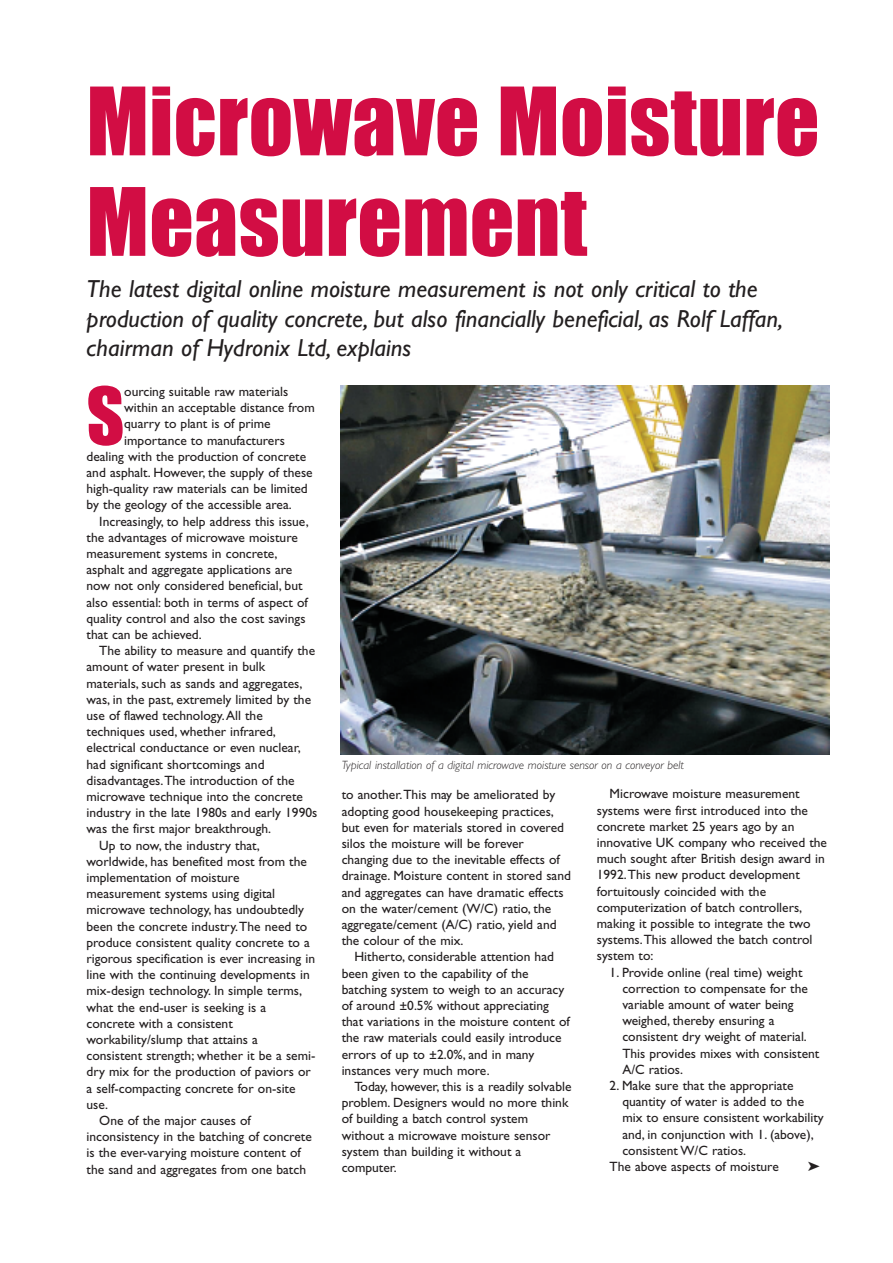
<style>
.page{position:relative;width:893px;height:1263px;background:#fff}
.page>*{position:absolute;margin:0;border:0;box-sizing:border-box;transform-origin:0 0}
.t1{font:87px/100.5px "Impact";letter-spacing:.005em;color:#d20d44}
.t2{font:73.05px "Impact";color:#d20d44}
.t3{font:italic 24.75px/29.7px "Gill Sans Std";color:#231f20}
.t4{font:13.5px/16.2px "Gill Sans Std";color:#231f20}
.t5{font:italic 300 12px "Gill Sans Std";color:#231f20}
</style>
<div class="page">
<img style="left:340px;top:385px;width:489px;height:370px">
<p class="t1" style="left:87px;top:75px;width:734px">Microwave Moisture<br>Measurement</p>
<p class="t3" style="left:87px;top:276px;width:698px">The latest digital online moisture measurement is not only critical to the production of quality concrete, but also financially beneficial, as Rolf Laffan, chairman of Hydronix Ltd, explains</p>
<p class="t2" style="left:87px;top:377px;width:39px">S</p>
<p class="t4" style="left:124px;top:385px;width:166px">ourcing suitable raw materials</p>
<p class="t4" style="left:124px;top:401px;width:192px">within an acceptable distance from</p>
<p class="t4" style="left:124px;top:417px;width:148px">quarry to plant is of prime</p>
<p class="t4" style="left:124px;top:433px;width:162px">importance to manufacturers</p>
<p class="t4" style="left:87px;top:449px;width:221px">dealing with the production of concrete</p>
<p class="t4" style="left:87px;top:466px;width:228px">and asphalt. However, the supply of these</p>
<p class="t4" style="left:87px;top:482px;width:223px">high-quality raw materials can be limited</p>
<p class="t4" style="left:87px;top:498px;width:207px">by the geology of the accessible area.</p>
<p class="t4" style="left:99px;top:514px;width:211px">Increasingly, to help address this issue,</p>
<p class="t4" style="left:87px;top:530px;width:213px">the advantages of microwave moisture</p>
<p class="t4" style="left:87px;top:547px;width:192px">measurement systems in concrete,</p>
<p class="t4" style="left:87px;top:563px;width:207px">asphalt and aggregate applications are</p>
<p class="t4" style="left:87px;top:579px;width:218px">now not only considered beneficial, but</p>
<p class="t4" style="left:87px;top:595px;width:223px">also essential: both in terms of aspect of</p>
<p class="t4" style="left:87px;top:611px;width:221px">quality control and also the cost savings</p>
<p class="t4" style="left:87px;top:628px;width:117px">that can be achieved.</p>
<p class="t4" style="left:99px;top:644px;width:217px">The ability to measure and quantify the</p>
<p class="t4" style="left:87px;top:660px;width:180px">amount of water present in bulk</p>
<p class="t4" style="left:87px;top:676px;width:217px">materials, such as sands and aggregates,</p>
<p class="t4" style="left:87px;top:692px;width:226px">was, in the past, extremely limited by the</p>
<p class="t4" style="left:87px;top:709px;width:178px">use of flawed technology.All the</p>
<p class="t4" style="left:87px;top:725px;width:191px">techniques used, whether infrared,</p>
<p class="t4" style="left:87px;top:741px;width:216px">electrical conductance or even nuclear,</p>
<p class="t4" style="left:87px;top:757px;width:180px">had significant shortcomings and</p>
<p class="t4" style="left:87px;top:773px;width:210px">disadvantages.The introduction of the</p>
<p class="t4" style="left:87px;top:790px;width:218px">microwave technique into the concrete</p>
<p class="t4" style="left:87px;top:806px;width:232px">industry in the late 1980s and early 1990s</p>
<p class="t4" style="left:87px;top:822px;width:186px">was the first major breakthrough.</p>
<p class="t4" style="left:99px;top:838px;width:162px">Up to now, the industry that,</p>
<p class="t4" style="left:87px;top:854px;width:222px">worldwide, has benefited most from the</p>
<p class="t4" style="left:87px;top:871px;width:154px">implementation of moisture</p>
<p class="t4" style="left:87px;top:887px;width:190px">measurement systems using digital</p>
<p class="t4" style="left:87px;top:903px;width:219px">microwave technology, has undoubtedly</p>
<p class="t4" style="left:87px;top:919px;width:222px">been the concrete industry.The need to</p>
<p class="t4" style="left:87px;top:935px;width:225px">produce consistent quality concrete to a</p>
<p class="t4" style="left:87px;top:952px;width:230px">rigorous specification is ever increasing in</p>
<p class="t4" style="left:87px;top:968px;width:225px">line with the continuing developments in</p>
<p class="t4" style="left:87px;top:984px;width:217px">mix-design technology. In simple terms,</p>
<p class="t4" style="left:87px;top:1000px;width:181px">what the end-user is seeking is a</p>
<p class="t4" style="left:87px;top:1016px;width:148px">concrete with a consistent</p>
<p class="t4" style="left:87px;top:1033px;width:173px">workability/slump that attains a</p>
<p class="t4" style="left:87px;top:1049px;width:230px">consistent strength; whether it be a semi-</p>
<p class="t4" style="left:87px;top:1065px;width:226px">dry mix for the production of paviors or</p>
<p class="t4" style="left:87px;top:1081px;width:211px">a self-compacting concrete for on-site</p>
<p class="t4" style="left:87px;top:1097px;width:23px">use.</p>
<p class="t4" style="left:99px;top:1114px;width:153px">One of the major causes of</p>
<p class="t4" style="left:87px;top:1130px;width:227px">inconsistency in the batching of concrete</p>
<p class="t4" style="left:87px;top:1146px;width:216px">is the ever-varying moisture content of</p>
<p class="t4" style="left:87px;top:1162px;width:221px">the sand and aggregates from one batch</p>
<p class="t5" style="left:342px;top:761px;width:344px">Typical installation of a digital microwave moisture sensor on a conveyor belt</p>
<p class="t4" style="left:597px;top:787px;width:232px;text-indent:13px">Microwave moisture measurement systems were first introduced into the concrete market 25 years ago by an innovative UK company who received the much sought after British design award in 1992.This new product development fortuitously coincided with the computerization of batch controllers, making it possible to integrate the two systems.This allowed the batch control system to:</p>
<p class="t4" style="left:622px;top:965px;width:199px;text-indent:-13px">1. Provide online (real time) weight correction to compensate for the variable amount of water being weighed, thereby ensuring a consistent dry weight of material.<br>This provides mixes with consistent<br>A/C ratios.</p>
<p class="t4" style="left:610px;top:1078px;width:185px">2. Make sure that the appropriate</p>
<p class="t4" style="left:622px;top:1095px;width:183px">quantity of water is added to the</p>
<p class="t4" style="left:622px;top:1111px;width:203px">mix to ensure consistent workability</p>
<p class="t4" style="left:622px;top:1127px;width:193px">and, in conjunction with 1. (above),</p>
<p class="t4" style="left:622px;top:1143px;width:125px">consistent W/C ratios.</p>
<p class="t4" style="left:610px;top:1159px;width:171px">The above aspects of moisture</p>
<p class="t4" style="left:342px;top:788px;width:215px">to another.This may be ameliorated by</p>
<p class="t4" style="left:342px;top:804px;width:214px">adopting good housekeeping practices,</p>
<p class="t4" style="left:342px;top:820px;width:224px">but even for materials stored in covered</p>
<p class="t4" style="left:342px;top:836px;width:184px">silos the moisture will be forever</p>
<p class="t4" style="left:342px;top:853px;width:220px">changing due to the inevitable effects of</p>
<p class="t4" style="left:342px;top:869px;width:231px">drainage. Moisture content in stored sand</p>
<p class="t4" style="left:342px;top:885px;width:223px">and aggregates can have dramatic effects</p>
<p class="t4" style="left:342px;top:901px;width:211px">on the water/cement (W/C) ratio, the</p>
<p class="t4" style="left:342px;top:917px;width:217px">aggregate/cement (A/C) ratio, yield and</p>
<p class="t4" style="left:342px;top:934px;width:123px">the colour of the mix.</p>
<p class="t4" style="left:354px;top:950px;width:201px">Hitherto, considerable attention had</p>
<p class="t4" style="left:342px;top:966px;width:189px">been given to the capability of the</p>
<p class="t4" style="left:342px;top:982px;width:224px">batching system to weigh to an accuracy</p>
<p class="t4" style="left:342px;top:998px;width:209px">of around ±0.5% without appreciating</p>
<p class="t4" style="left:342px;top:1015px;width:230px">that variations in the moisture content of</p>
<p class="t4" style="left:342px;top:1031px;width:221px">the raw materials could easily introduce</p>
<p class="t4" style="left:342px;top:1047px;width:194px">errors of up to ±2.0%, and in many</p>
<p class="t4" style="left:342px;top:1063px;width:149px">instances very much more.</p>
<p class="t4" style="left:354px;top:1079px;width:219px">Today, however, this is a readily solvable</p>
<p class="t4" style="left:342px;top:1096px;width:228px">problem. Designers would no more think</p>
<p class="t4" style="left:342px;top:1112px;width:188px">of building a batch control system</p>
<p class="t4" style="left:342px;top:1128px;width:210px">without a microwave moisture sensor</p>
<p class="t4" style="left:342px;top:1144px;width:181px">system than building it without a</p>
<p class="t4" style="left:342px;top:1160px;width:57px">computer.</p>
</div>
